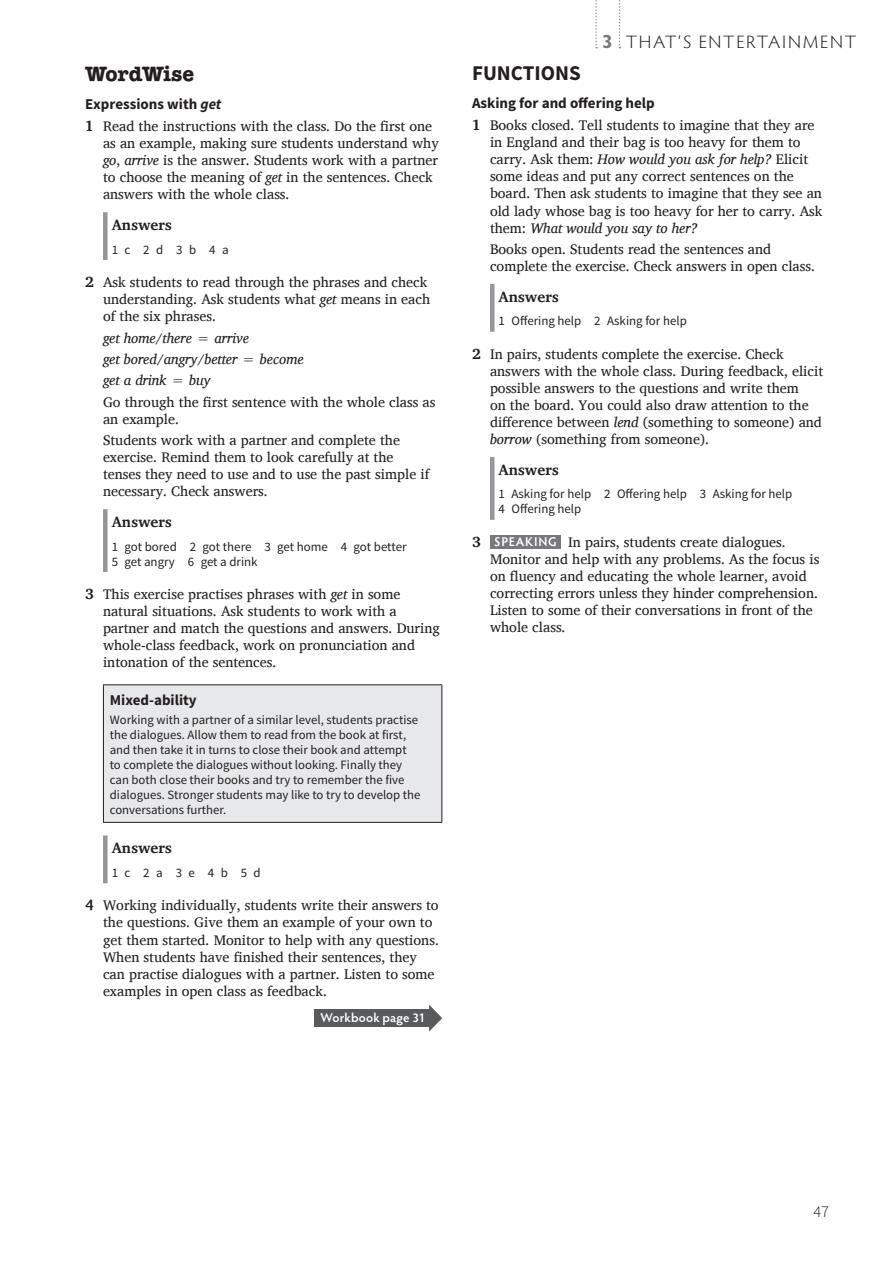
<style>
.page{position:relative;width:893px;height:1263px;background:#fff}
.page>*{position:absolute;margin:0;border:0;box-sizing:border-box;transform-origin:0 0}
.t1{font:700 21px "Source Sans Pro";color:#231f20}
.t2{font:700 21px "American Typewriter";color:#231f20}
.t3{font:300 18px "Hypatia Sans Pro";letter-spacing:.09em;color:#231f20;scale:1.05 1}
.t4{font:300 16.5px "Source Sans Pro";color:#231f20}
.t5{font:700 15px "Source Sans Pro";color:#231f20}
.t6{font:700 15px "Charis SIL";color:#231f20}
.t7{font:14.25px/17.1px "Charis SIL";color:#231f20}
.t8{font:italic 14.25px/21.3px "Charis SIL";color:#231f20}
.t9{font:12.9px/15px "Source Sans Pro";color:#231f20}
.t10{font:12.75px/15px "Source Sans Pro";color:#231f20}
.t11{font:600 12.75px "Hypatia Sans Pro";letter-spacing:.015em;color:#fff}
.s1{font-style:italic}
.s2{font-weight:700;font-size:15px}
.s3{font-weight:700;font-size:19.5px;color:#77797c}
.s4{font-family:"Hypatia Sans Pro";font-weight:600;font-size:12.75px;color:#fff}
</style>
<div class="page">
<div style="left:103px;top:212px;width:5px;height:48px;background:#949699"></div>
<div style="left:103px;top:509px;width:5px;height:63px;background:#949699"></div>
<div style="left:103px;top:685px;width:339px;height:137px;background:#e7e8e9"></div>
<hr style="left:103px;top:685px;width:1px;height:137px;background:#231f20">
<hr style="left:441px;top:685px;width:1px;height:137px;background:#231f20">
<hr style="left:103px;top:684px;width:339px;height:1px;background:#231f20">
<hr style="left:103px;top:822px;width:339px;height:1px;background:#231f20">
<div style="left:103px;top:835px;width:5px;height:48px;background:#949699"></div>
<svg style="left:429px;top:1005px;width:13px;height:26px"></svg>
<div style="left:314px;top:1009px;width:118px;height:17px;background:#595a5c"></div>
<hr style="left:490px;top:284px;width:4px;height:48px;background:#949699">
<hr style="left:490px;top:457px;width:4px;height:63px;background:#949699">
<div style="left:490px;top:535px;width:70px;height:13px;background:#77797c"></div>
<svg style="left:619px;top:0;width:1px;height:48px"></svg>
<svg style="left:595px;top:0;width:2px;height:48px"></svg>
<h1 class="t2" style="left:85px;top:61px;width:111px">WordWise</h1>
<p class="t5" style="left:85px;top:94px;width:138px">Expressions with <span class="s1">get</span></p>
<p class="t7" style="left:103px;top:118px;width:337px;text-indent:-18px"><span class="s2">1</span> Read the instructions with the class. Do the first one as an example, making sure students understand why <span class="s1">go</span>, <span class="s1">arrive</span> is the answer. Students work with a partner to choose the meaning of <span class="s1">get</span> in the sentences. Check answers with the whole class.</p>
<p class="t6" style="left:112px;top:216px;width:62px">Answers</p>
<p class="t9" style="left:112px;top:242px;width:118px">1c 2d 3b 4a</p>
<p class="t7" style="left:103px;top:274px;width:329px;text-indent:-18px"><span class="s2">2</span> Ask students to read through the phrases and check understanding. Ask students what <span class="s1">get</span> means in each of the six phrases.</p>
<p class="t8" style="left:103px;top:327px;width:202px">get home/there = arrive<br>get bored/angry/better = become get a drink = buy</p>
<p class="t7" style="left:103px;top:393px;width:334px">Go through the first sentence with the whole class as an example.</p>
<p class="t7" style="left:103px;top:432px;width:328px">Students work with a partner and complete the exercise. Remind them to look carefully at the tenses they need to use and to use the past simple if necessary. Check answers.</p>
<p class="t6" style="left:112px;top:513px;width:62px">Answers</p>
<p class="t9" style="left:112px;top:539px;width:297px">1 got bored 2 got there 3 get home 4 got better<br>5 get angry 6 get a drink</p>
<p class="t7" style="left:103px;top:585px;width:338px;text-indent:-18px"><span class="s2">3</span> This exercise practises phrases with <span class="s1">get</span> in some natural situations. Ask students to work with a partner and match the questions and answers. During whole-class feedback, work on pronunciation and intonation of the sentences.</p>
<p class="t5" style="left:110px;top:690px;width:88px">Mixed-ability</p>
<p class="t10" style="left:110px;top:712px;width:312px">Working with a partner of a similar level, students practise the dialogues. Allow them to read from the book at first, and then take it in turns to close their book and attempt to complete the dialogues without looking. Finally they can both close their books and try to remember the five dialogues. Stronger students may like to try to develop the conversations further.</p>
<p class="t6" style="left:112px;top:839px;width:62px">Answers</p>
<p class="t9" style="left:112px;top:865px;width:151px">1c 2a 3e 4b 5d</p>
<p class="t7" style="left:103px;top:897px;width:337px;text-indent:-18px"><span class="s2">4</span> Working individually, students write their answers to the questions. Give them an example of your own to get them started. Monitor to help with any questions.<br>When students have finished their sentences, they can practise dialogues with a partner. Listen to some examples in open class as feedback.</p>
<p class="t11" style="left:320px;top:1009px;width:106px">Workbook page 31</p>
<p class="t3" style="left:602px;top:30px;width:244px"><span class="s3">3</span> THAT’S ENTERTAINMENT</p>
<h1 class="t1" style="left:472px;top:59px;width:110px">FUNCTIONS</h1>
<p class="t5" style="left:472px;top:93px;width:184px">Asking for and offering help</p>
<p class="t7" style="left:490px;top:117px;width:334px;text-indent:-18px"><span class="s2">1</span> Books closed. Tell students to imagine that they are in England and their bag is too heavy for them to carry. Ask them: <span class="s1">How would you ask for help?</span> Elicit some ideas and put any correct sentences on the board. Then ask students to imagine that they see an old lady whose bag is too heavy for her to carry. Ask them: <span class="s1">What would you say to her?</span></p>
<p class="t7" style="left:490px;top:241px;width:327px">Books open. Students read the sentences and complete the exercise. Check answers in open class.</p>
<p class="t6" style="left:499px;top:288px;width:62px">Answers</p>
<p class="t9" style="left:499px;top:314px;width:190px">1 Offering help 2 Asking for help</p>
<p class="t7" style="left:490px;top:345px;width:335px;text-indent:-18px"><span class="s2">2</span> In pairs, students complete the exercise. Check answers with the whole class. During feedback, elicit possible answers to the questions and write them<br>on the board. You could also draw attention to the difference between <span class="s1">lend</span> (something to someone) and <span class="s1">borrow</span> (something from someone).</p>
<p class="t6" style="left:499px;top:461px;width:62px">Answers</p>
<p class="t9" style="left:499px;top:487px;width:295px">1 Asking for help 2 Offering help 3 Asking for help<br>4 Offering help</p>
<p class="t7" style="left:490px;top:533px;width:331px;text-indent:-18px"><span class="s2">3</span> <span class="s4">SPEAKING</span> In pairs, students create dialogues.<br>Monitor and help with any problems. As the focus is on fluency and educating the whole learner, avoid correcting errors unless they hinder comprehension.<br>Listen to some of their conversations in front of the whole class.</p>
<p class="t4" style="left:813px;top:1201px;width:17px">47</p>
</div>
